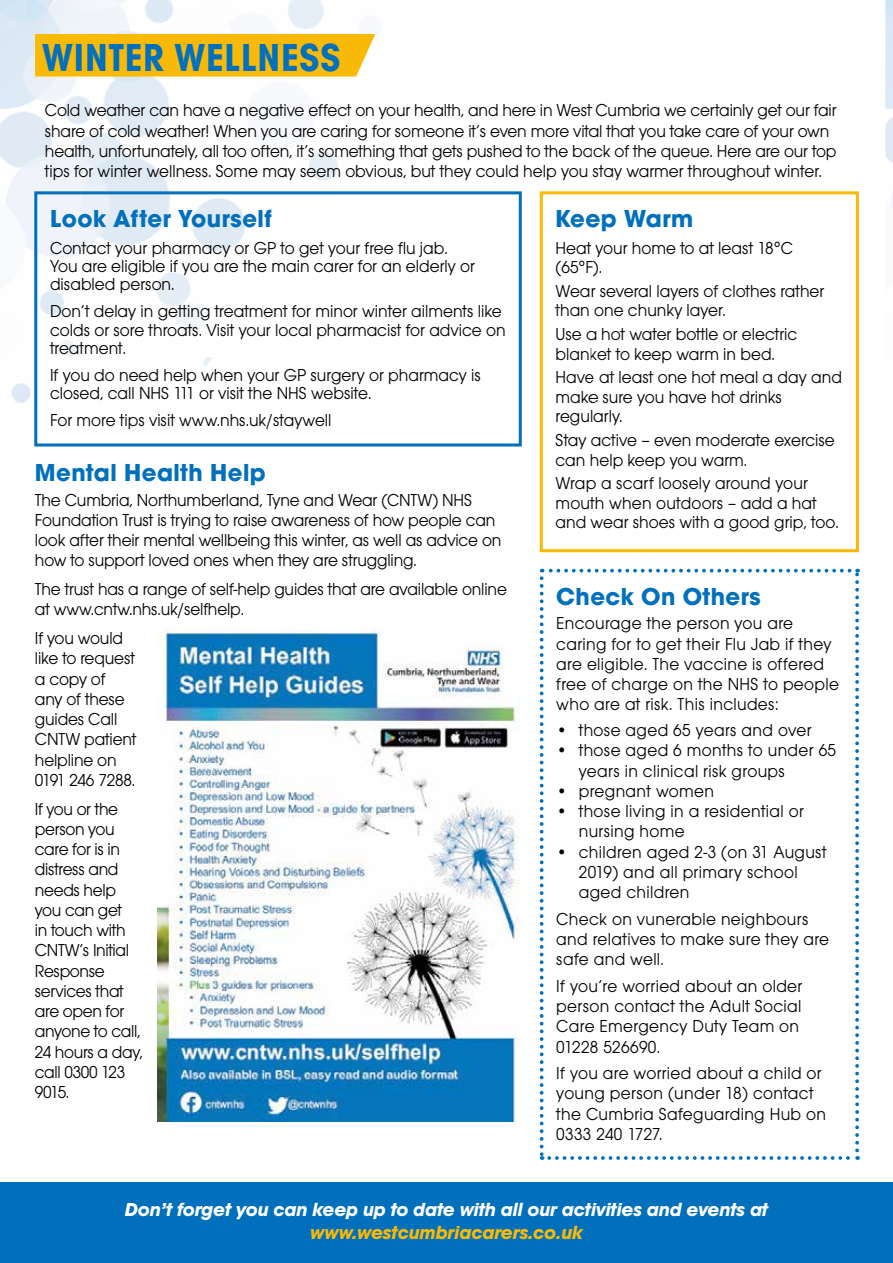
<style>
.page{position:relative;width:893px;height:1263px;background:#fff}
.page>*{position:absolute;margin:0;border:0;box-sizing:border-box;transform-origin:0 0}
.t1{font:700 condensed 40.5px "Avant Garde Gothic Itc T";letter-spacing:.04em;color:#0070bc}
.t2{font:700 25.5px "Avant Garde Gothic Itc T";letter-spacing:.02em;color:#0070bc}
.t3{font:italic 700 19.5px "Avant Garde Gothic Itc T";color:#fff}
.t4{font:italic 700 19.5px "Avant Garde Gothic Itc T";color:#f9ba07}
.t5{font:18px/20.2px "Avant Garde Gothic Itc T";color:#000;scale:.95 1}
.t6{font:18px/20.2px "Avant Garde Gothic Itc T";letter-spacing:.02em;color:#000;scale:.95 1}
.t7{font:18px/20.2px "Avant Garde Gothic Itc T";letter-spacing:-.02em;color:#000;scale:.95 1}
</style>
<div class="page">
<div style="left:0;top:1182px;width:893px;height:81px;background:#0070bc"></div>
<img style="left:0;top:0;width:376px;height:403px">
<div style="left:35px;top:34px;width:340px;height:43px;background:#f9ba07"></div>
<div style="left:34px;top:191px;width:488px;height:255px;border:3px solid #0070bc"></div>
<div style="left:540px;top:191px;width:319px;height:361px;border:3px solid #f9ba07"></div>
<svg style="left:540px;top:569px;width:319px;height:591px"></svg>
<img style="left:885px;top:0;width:8px;height:207px">
<img style="left:157px;top:629px;width:363px;height:493px">
<h1 class="t1" style="left:43px;top:34px;width:299px">WINTER WELLNESS</h1>
<p class="t5" style="left:45px;top:100px;width:835px">Cold weather can have a negative effect on your health, and here in West Cumbria we certainly get our fair share of cold weather! When you are caring for someone it’s even more vital that you take care of your own health, unfortunately, all too often, it’s something that gets pushed to the back of the queue. Here are our top tips for winter wellness. Some may seem obvious, but they could help you stay warmer throughout winter.</p>
<h2 class="t2" style="left:50px;top:203px;width:223px">Look After Yourself</h2>
<p class="t5" style="left:50px;top:238px;width:449px;line-height:18.5px">Contact your pharmacy or GP to get your free flu jab.<br>You are eligible if you are the main carer for an elderly or disabled person.</p>
<p class="t5" style="left:50px;top:302px;width:481px;line-height:18.5px">Don’t delay in getting treatment for minor winter ailments like colds or sore throats. Visit your local pharmacist for advice on treatment.</p>
<p class="t5" style="left:50px;top:365px;width:455px;line-height:18.5px">If you do need help when your GP surgery or pharmacy is closed, call NHS 111 or visit the NHS website.</p>
<p class="t5" style="left:50px;top:410px;width:298px">For more tips visit www.nhs.uk/staywell</p>
<h2 class="t2" style="left:35px;top:457px;width:232px">Mental Health Help</h2>
<p class="t5" style="left:35px;top:489px;width:493px">The Cumbria, Northumberland, Tyne and Wear (CNTW) NHS Foundation Trust is trying to raise awareness of how people can look after their mental wellbeing this winter, as well as advice on how to support loved ones when they are struggling.</p>
<p class="t5" style="left:35px;top:579px;width:498px">The trust has a range of self-help guides that are available online at www.cntw.nhs.uk/selfhelp.</p>
<p class="t5" style="left:35px;top:628px;width:108px">If you would like to request a copy of any of these guides Call<br>CNTW patient helpline on<br>0191 246 7288.</p>
<p class="t7" style="left:35px;top:798px;width:115px">If you or the person you care for is in distress and needs help you can get<br>in touch with<br>CNTW’s Initial<br>Response services that are open for anyone to call,<br>24 hours a day, call 0300 123<br>9015.</p>
<h2 class="t2" style="left:556px;top:203px;width:139px">Keep Warm</h2>
<p class="t5" style="left:556px;top:237px;width:251px;line-height:19.5px">Heat your home to at least 18°C (65°F).</p>
<p class="t5" style="left:556px;top:281px;width:285px;line-height:19.5px">Wear several layers of clothes rather than one chunky layer.</p>
<p class="t5" style="left:556px;top:324px;width:256px;line-height:19.5px">Use a hot water bottle or electric blanket to keep warm in bed.</p>
<p class="t5" style="left:556px;top:367px;width:303px;line-height:19.5px">Have at least one hot meal a day and make sure you have hot drinks regularly.</p>
<p class="t5" style="left:556px;top:430px;width:296px;line-height:19.5px">Stay active – even moderate exercise can help keep you warm.</p>
<p class="t5" style="left:556px;top:473px;width:300px;line-height:19.5px">Wrap a scarf loosely around your mouth when outdoors – add a hat and wear shoes with a good grip, too.</p>
<h2 class="t2" style="left:556px;top:581px;width:206px">Check On Others</h2>
<p class="t6" style="left:556px;top:613px;width:299px">Encourage the person you are caring for to get their Flu Jab if they are eligible. The vaccine is offered free of charge on the NHS to people who are at risk. This includes:</p>
<p class="t6" style="left:556px;top:720px;width:270px">• those aged 65 years and over</p>
<p class="t6" style="left:579px;top:740px;width:272px;text-indent:-23px">• those aged 6 months to under 65 years in clinical risk groups</p>
<p class="t6" style="left:556px;top:780px;width:167px">• pregnant women</p>
<p class="t6" style="left:579px;top:801px;width:239px;text-indent:-23px">• those living in a residential or nursing home</p>
<p class="t6" style="left:579px;top:841px;width:262px;text-indent:-23px">• children aged 2-3 (on 31 August<br>2019) and all primary school aged children</p>
<p class="t6" style="left:556px;top:908px;width:289px">Check on vunerable neighbours and relatives to make sure they are safe and well.</p>
<p class="t6" style="left:556px;top:975px;width:261px">If you’re worried about an older person contact the Adult Social<br>Care Emergency Duty Team on<br>01228 526690.</p>
<p class="t6" style="left:556px;top:1063px;width:285px">If you are worried about a child or young person (under 18) contact the Cumbria Safeguarding Hub on<br>0333 240 1727.</p>
<p class="t3" style="left:125px;top:1197px;width:645px">Don’t forget you can keep up to date with all our activities and events at</p>
<p class="t4" style="left:310px;top:1221px;width:274px">www.westcumbriacarers.co.uk</p>
</div>
